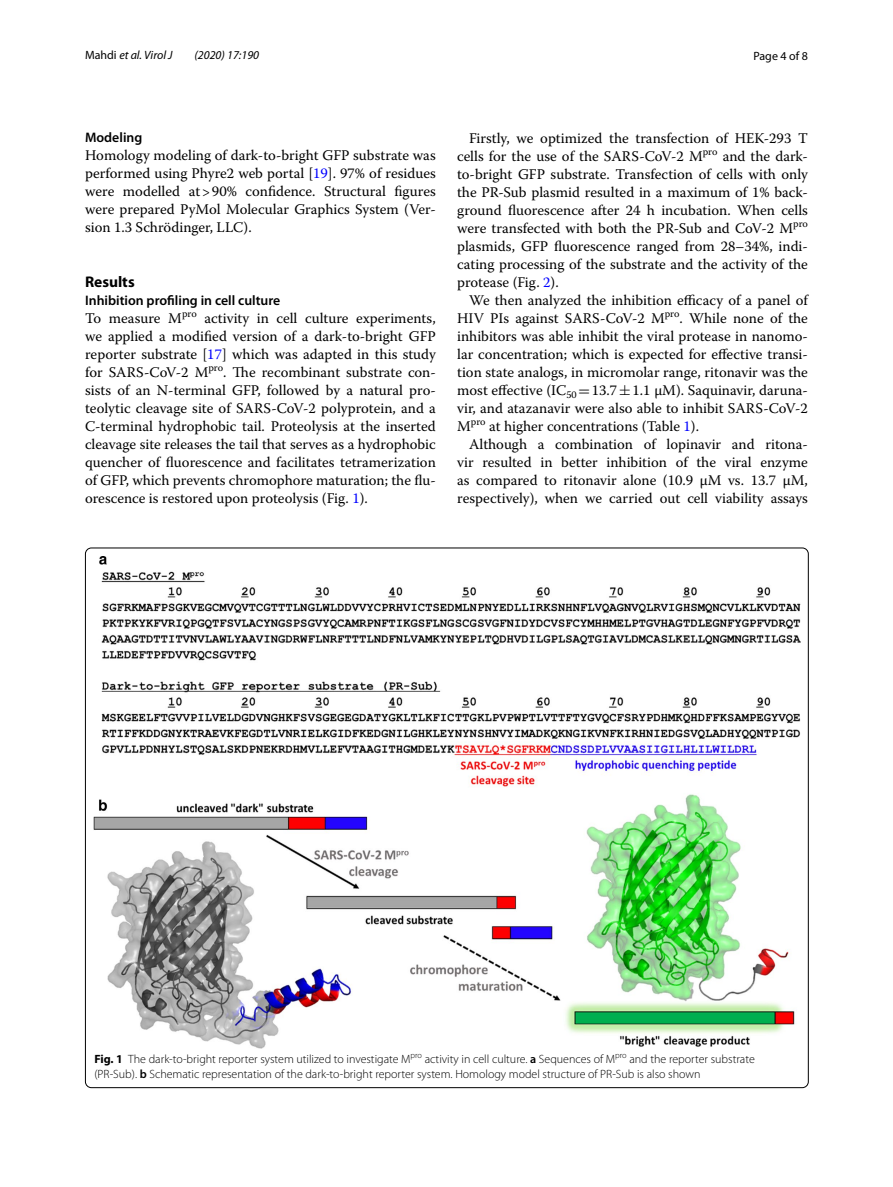
<style>
.page{position:relative;width:893px;height:1187px;background:#fff}
.page>*{position:absolute;margin:0;border:0;box-sizing:border-box;transform-origin:0 0}
.t1{font:700 15.45px "Myriad Pro";color:#000}
.t2{font:14.7px/18px "Warnock Pro";color:#000;text-align:justify}
.t3{font:600 13.8px "Myriad Pro";color:#000}
.t4{font:300 12px/15px "Myriad Pro";color:#000}
.t5{font:italic 12px "Myriad Pro";color:#000}
.t6{font:12px "Myriad Pro";color:#000}
.s1{font-style:normal}
.s2{color:#00f}
.s3{font-family:"MTSY"}
.s4{font-weight:700}
.s5{font-weight:600}
</style>
<div class="page">
<img style="left:94px;top:557px;width:706px;height:491px">
<p class="t5" style="left:85px;top:48px;width:89px"><span class="s1">Mahdi</span> et al. Virol J</p>
<p class="t5" style="left:195px;top:48px;width:66px">(2020) 17:190</p>
<p class="t6" style="left:753px;top:48px;width:56px">Page 4 of 8</p>
<p class="t3" style="left:85px;top:129px;width:59px">Modeling</p>
<p class="t2" style="left:85px;top:146px;width:352px">Homology modeling of dark-to-bright GFP substrate was performed using Phyre2 web portal [<span class="s2">19</span>]. 97% of residues were modelled at&gt;90% confidence. Structural figures were prepared PyMol Molecular Graphics System (Ver&shy;sion 1.3 Schrödinger, LLC).</p>
<p class="t1" style="left:85px;top:271px;width:51px">Results</p>
<p class="t3" style="left:85px;top:291px;width:197px">Inhibition profiling in cell culture</p>
<p class="t2" style="left:85px;top:308px;width:352px">To measure M<sup>pro</sup> activity in cell culture experiments, we applied a modified version of a dark-to-bright GFP reporter substrate [<span class="s2">17</span>] which was adapted in this study for SARS-CoV-2 M<sup>pro</sup>. The recombinant substrate con&shy;sists of an N-terminal GFP, followed by a natural pro&shy;teolytic cleavage site of SARS-CoV-2 polyprotein, and a C-terminal hydrophobic tail. Proteolysis at the inserted cleavage site releases the tail that serves as a hydrophobic quencher of fluorescence and facilitates tetramerization of GFP, which prevents chromophore maturation; the flu&shy;orescence is restored upon proteolysis (Fig. <span class="s2">1</span>).</p>
<p class="t2" style="left:457px;top:128px;width:352px;text-indent:12px">Firstly, we optimized the transfection of HEK-293 T cells for the use of the SARS-CoV-2 M<sup>pro</sup> and the dark&shy;to-bright GFP substrate. Transfection of cells with only the PR-Sub plasmid resulted in a maximum of 1% back&shy;ground fluorescence after 24 h incubation. When cells were transfected with both the PR-Sub and CoV-2 M<sup>pro </sup>plasmids, GFP fluorescence ranged from 28–34%, indi&shy;cating processing of the substrate and the activity of the protease (Fig. <span class="s2">2</span>).</p>
<p class="t2" style="left:457px;top:290px;width:352px;text-indent:12px">We then analyzed the inhibition efficacy of a panel of HIV PIs against SARS-CoV-2 M<sup>pro</sup>. While none of the inhibitors was able inhibit the viral protease in nanomo&shy;lar concentration; which is expected for effective transi&shy;tion state analogs, in micromolar range, ritonavir was the most effective (IC<sub>50</sub> <span class="s3">=</span>13.7<span class="s3">±</span>1.1 µM). Saquinavir, daruna&shy;vir, and atazanavir were also able to inhibit SARS-CoV-2<br>M<sup>pro</sup> at higher concentrations (Table <span class="s2">1</span>).</p>
<p class="t2" style="left:457px;top:434px;width:352px;text-indent:12px">Although a combination of lopinavir and ritona&shy;vir resulted in better inhibition of the viral enzyme as compared to ritonavir alone (10.9 µM vs. 13.7 µM, respectively), when we carried out cell viability assays</p>
<p class="t4" style="left:94px;top:1051px;width:662px"><span class="s4">Fig. 1</span> The dark-to-bright reporter system utilized to investigate M<sup>pro</sup> activity in cell culture. <span class="s5">a</span> Sequences of M<sup>pro</sup> and the reporter substrate (PR-Sub). <span class="s5">b</span> Schematic representation of the dark-to-bright reporter system. Homology model structure of PR-Sub is also shown</p>
</div>
